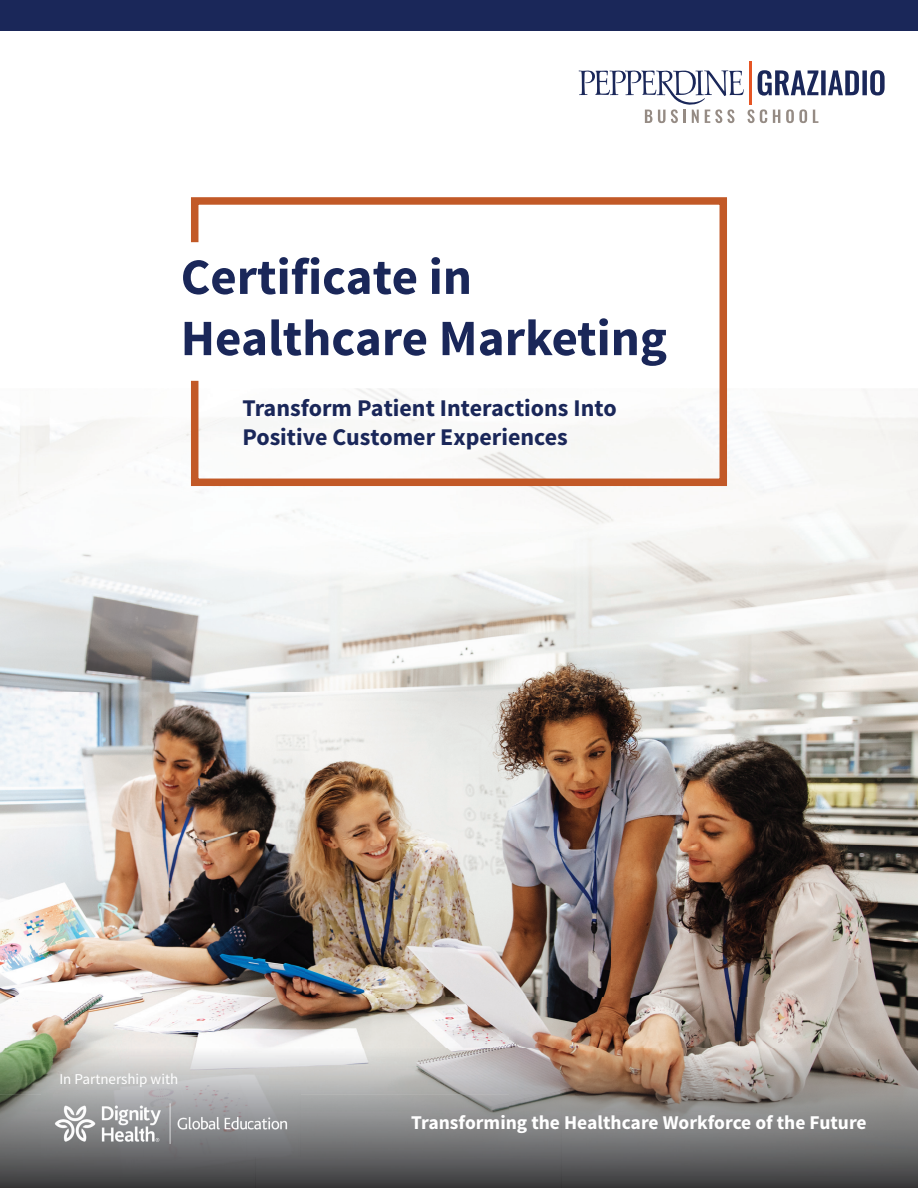
<style>
.page{position:relative;width:918px;height:1188px;background:#fff}
.page>*{position:absolute;margin:0;border:0;box-sizing:border-box;transform-origin:0 0}
.t1{font:700 51px/61.2px "Source Sans Pro";color:#1a2759}
.t2{font:700 24px/28.8px "Source Sans Pro";color:#1a2759}
.t3{font:700 19.5px "Source Sans Pro";color:#fff}
.t4{font:15px "Source Sans Pro";color:#fff}
</style>
<div class="page">
<img style="left:0;top:389px;width:918px;height:659px">
<div style="left:0;top:0;width:918px;height:31px;background:#1a2759"></div>
<img style="left:0;top:1048px;width:561px;height:46px">
<img style="left:561px;top:1048px;width:357px;height:140px">
<img style="left:0;top:1094px;width:51px;height:94px">
<img style="left:255px;top:1094px;width:306px;height:94px">
<img style="left:51px;top:1157px;width:204px;height:31px">
<img style="left:41px;top:1090px;width:260px;height:67px">
<svg style="left:187px;top:197px;width:544px;height:293px"></svg>
<svg style="left:579px;top:70px;width:306px;height:53px"></svg>
<hr style="left:750px;top:61px;width:2px;height:43px;background:#e65524">
<h1 class="t1" style="left:181px;top:248px;width:488px">Certificate in<br>Healthcare Marketing</h1>
<p class="t2" style="left:242px;top:394px;width:376px">Transform Patient Interactions Into<br>Positive Customer Experiences</p>
<p class="t4" style="left:59px;top:1070px;width:120px">In Partnership with</p>
<p class="t3" style="left:411px;top:1110px;width:457px">Transforming the Healthcare Workforce of the Future</p>
</div>
